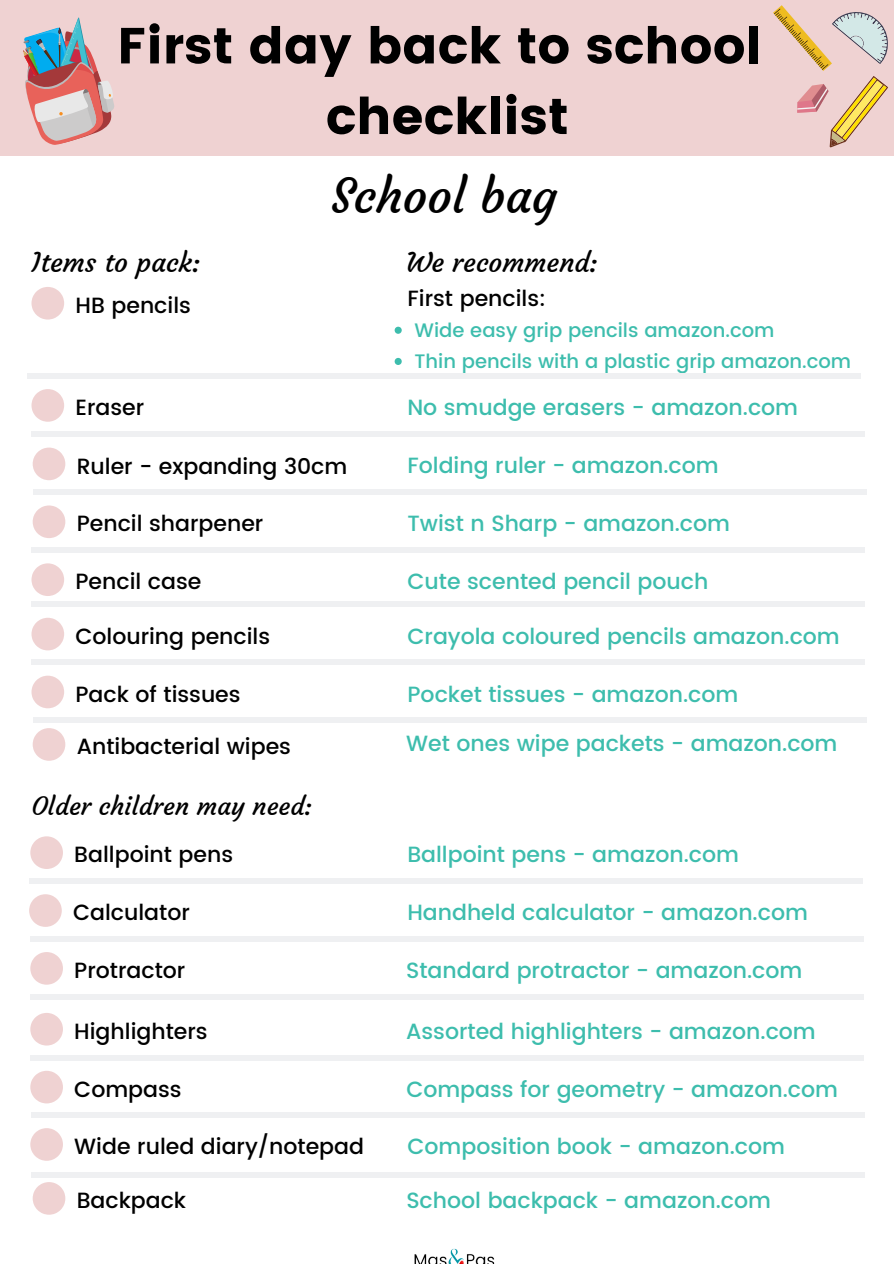
<style>
.page{position:relative;width:894px;height:1264px;background:#fff}
.page>*{position:absolute;margin:0;border:0;box-sizing:border-box;transform-origin:0 0}
.t1{font:50.55px/70.5px "Poppins";color:#000;text-align:center}
.t2{font:48px "Courgette";color:#000}
.t3{font:27px "Courgette";color:#000}
.t4{font:25.2px "Courgette";color:#000}
.t5{font:500 22.05px "Poppins";color:#3dbdad}
.t6{font:500 22.05px "Poppins";color:#000}
.t7{font:500 19.5px/31.2px "Poppins";color:#3dbdad}
</style>
<div class="page">
<svg style="left:394px;top:327px;width:7px;height:7px"></svg>
<svg style="left:394px;top:358px;width:7px;height:7px"></svg>
<svg style="left:31px;top:287px;width:33px;height:32px"></svg>
<svg style="left:33px;top:447px;width:32px;height:33px"></svg>
<svg style="left:31px;top:389px;width:33px;height:33px"></svg>
<div style="left:28px;top:373px;width:833px;height:6px;background:#eff0f2"></div>
<div style="left:31px;top:431px;width:834px;height:5px;background:#eff0f2"></div>
<svg style="left:33px;top:505px;width:32px;height:33px"></svg>
<div style="left:33px;top:489px;width:833px;height:6px;background:#eff0f2"></div>
<svg style="left:31px;top:563px;width:33px;height:33px"></svg>
<div style="left:31px;top:547px;width:834px;height:6px;background:#eff0f2"></div>
<svg style="left:31px;top:617px;width:33px;height:33px"></svg>
<div style="left:31px;top:601px;width:834px;height:6px;background:#eff0f2"></div>
<svg style="left:31px;top:675px;width:33px;height:33px"></svg>
<div style="left:31px;top:659px;width:834px;height:6px;background:#eff0f2"></div>
<svg style="left:30px;top:836px;width:33px;height:33px"></svg>
<div style="left:33px;top:717px;width:833px;height:6px;background:#eff0f2"></div>
<svg style="left:29px;top:894px;width:33px;height:32px"></svg>
<div style="left:29px;top:878px;width:833px;height:5px;background:#eff0f2"></div>
<svg style="left:30px;top:952px;width:33px;height:32px"></svg>
<div style="left:30px;top:935px;width:833px;height:6px;background:#eff0f2"></div>
<svg style="left:30px;top:1013px;width:33px;height:32px"></svg>
<div style="left:30px;top:993px;width:833px;height:6px;background:#eff0f2"></div>
<svg style="left:30px;top:1071px;width:33px;height:32px"></svg>
<div style="left:30px;top:1054px;width:833px;height:6px;background:#eff0f2"></div>
<svg style="left:30px;top:1128px;width:33px;height:32px"></svg>
<div style="left:31px;top:1112px;width:834px;height:6px;background:#eff0f2"></div>
<svg style="left:33px;top:1182px;width:32px;height:32px"></svg>
<div style="left:31px;top:1172px;width:834px;height:6px;background:#eff0f2"></div>
<svg style="left:33px;top:728px;width:32px;height:32px"></svg>
<img style="left:414px;top:1248px;width:81px;height:15px">
<div style="left:0;top:0;width:893px;height:156px;background:#efd2d2"></div>
<svg style="left:23px;top:18px;width:91px;height:127px"></svg>
<svg style="left:773px;top:5px;width:115px;height:143px"></svg>
<h1 class="t1" style="left:117px;top:11px;width:646px">First day back to school checklist</h1>
<h2 class="t2" style="left:331px;top:166px;width:227px">School bag</h2>
<p class="t3" style="left:31px;top:246px;width:170px">Items to pack:</p>
<p class="t3" style="left:406px;top:246px;width:193px">We recommend:</p>
<p class="t6" style="left:75px;top:292px;width:117px">HB pencils</p>
<p class="t6" style="left:407px;top:285px;width:140px">First pencils:</p>
<p class="t7" style="left:414px;top:314px;width:438px">Wide easy grip pencils amazon.com<br>Thin pencils with a plastic grip amazon.com</p>
<p class="t6" style="left:75px;top:394px;width:70px">Eraser</p>
<p class="t6" style="left:77px;top:453px;width:272px">Ruler - expanding 30cm</p>
<p class="t5" style="left:407px;top:394px;width:392px">No smudge erasers - amazon.com</p>
<p class="t5" style="left:407px;top:453px;width:312px">Folding ruler - amazon.com</p>
<p class="t6" style="left:77px;top:511px;width:188px">Pencil sharpener</p>
<p class="t5" style="left:407px;top:511px;width:324px">Twist n Sharp - amazon.com</p>
<p class="t6" style="left:75px;top:569px;width:127px">Pencil case</p>
<p class="t5" style="left:407px;top:568px;width:302px">Cute scented pencil pouch</p>
<p class="t6" style="left:75px;top:623px;width:196px">Colouring pencils</p>
<p class="t5" style="left:407px;top:623px;width:433px">Crayola coloured pencils amazon.com</p>
<p class="t6" style="left:75px;top:681px;width:167px">Pack of tissues</p>
<p class="t5" style="left:407px;top:681px;width:332px">Pocket tissues - amazon.com</p>
<p class="t6" style="left:77px;top:733px;width:216px">Antibacterial wipes</p>
<p class="t5" style="left:406px;top:730px;width:433px">Wet ones wipe packets - amazon.com</p>
<p class="t4" style="left:31px;top:790px;width:282px">Older children may need:</p>
<p class="t6" style="left:74px;top:841px;width:160px">Ballpoint pens</p>
<p class="t5" style="left:407px;top:841px;width:333px">Ballpoint pens - amazon.com</p>
<p class="t6" style="left:73px;top:899px;width:118px">Calculator</p>
<p class="t5" style="left:407px;top:899px;width:402px">Handheld calculator - amazon.com</p>
<p class="t6" style="left:74px;top:957px;width:112px">Protractor</p>
<p class="t5" style="left:406px;top:957px;width:397px">Standard protractor - amazon.com</p>
<p class="t6" style="left:74px;top:1018px;width:135px">Highlighters</p>
<p class="t5" style="left:406px;top:1018px;width:411px">Assorted highlighters - amazon.com</p>
<p class="t6" style="left:74px;top:1076px;width:109px">Compass</p>
<p class="t5" style="left:406px;top:1076px;width:433px">Compass for geometry - amazon.com</p>
<p class="t6" style="left:74px;top:1133px;width:291px">Wide ruled diary/notepad</p>
<p class="t5" style="left:407px;top:1133px;width:379px">Composition book - amazon.com</p>
<p class="t6" style="left:77px;top:1187px;width:111px">Backpack</p>
<p class="t5" style="left:406px;top:1187px;width:366px">School backpack - amazon.com</p>
</div>
